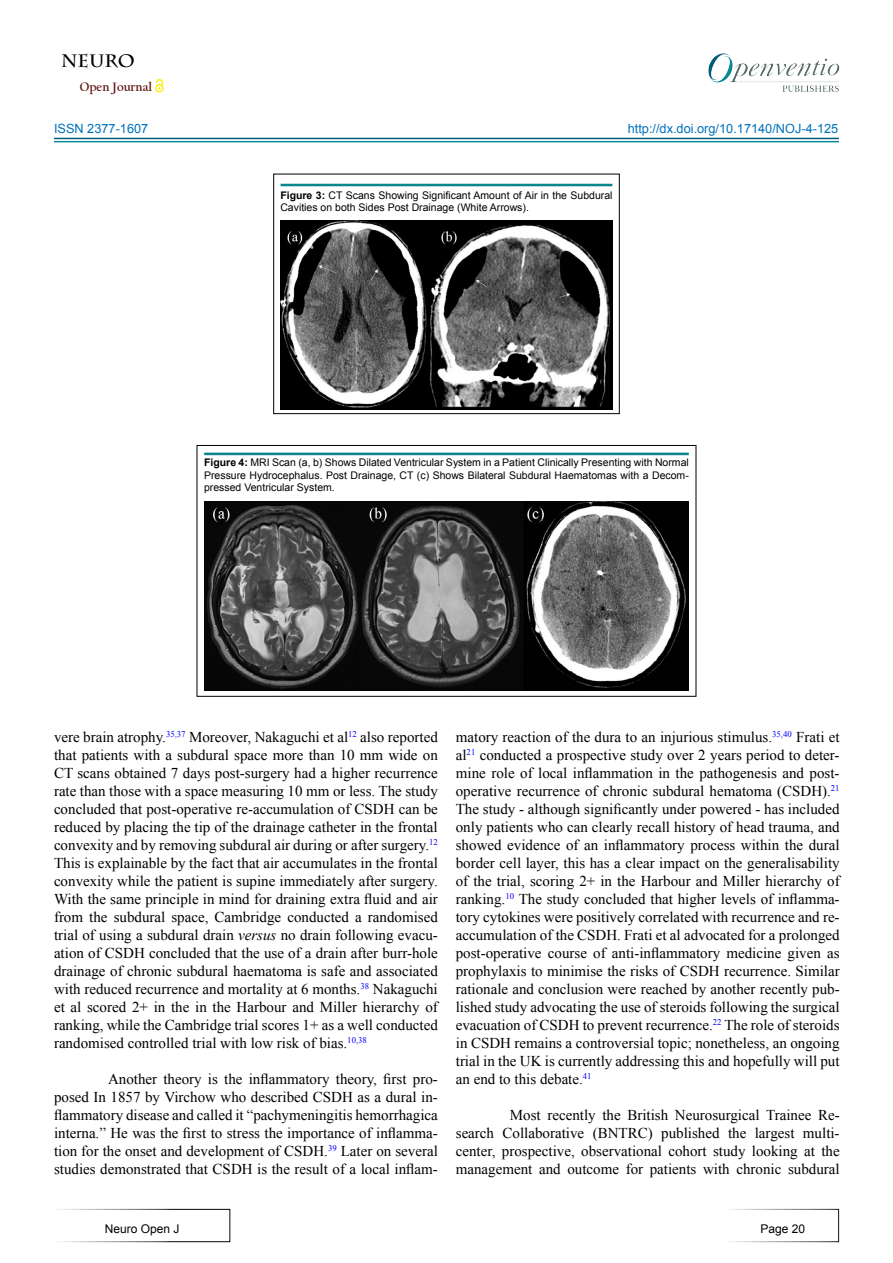
<style>
.page{position:relative;width:893px;height:1263px;background:#fff}
.page>*{position:absolute;margin:0;border:0;box-sizing:border-box;transform-origin:0 0}
.t1{font:700 18px "Charlemagne Std";color:#000}
.t2{font:15px/18px "Times New Roman";color:#000;text-align:justify}
.t3{font:12.75px "Arial";color:#0072bc}
.t4{font:12.75px "Arial";color:#0071bc}
.t5{font:700 12.75px "Californian FB";color:#580b05}
.t6{font:12px "Arial";color:#000}
.t7{font:10.5px/12.6px "Arial";color:#000;text-align:justify}
.s1{font-weight:700}
.s2{font-style:italic}
</style>
<div class="page">
<hr style="left:54px;top:138px;width:785px;height:1px;background:#015d75">
<hr style="left:54px;top:141px;width:785px;height:1px;background:#0a8b93">
<svg style="left:155px;top:84px;width:9px;height:8px"></svg>
<svg style="left:156px;top:79px;width:7px;height:12px"></svg>
<img style="left:708px;top:53px;width:132px;height:39px">
<div style="left:54px;top:1209px;width:176px;height:33px;border:1px solid #fff"></div>
<div style="left:723px;top:1209px;width:116px;height:33px;border:1px solid #fff"></div>
<img style="left:204px;top:501px;width:485px;height:189px">
<div style="left:191px;top:440px;width:510px;height:17px;background:#f9f2f3;opacity:.75"></div>
<div style="left:197px;top:445px;width:499px;height:251px;border:1px solid #000"></div>
<img style="left:280px;top:220px;width:333px;height:189px">
<div style="left:268px;top:170px;width:357px;height:17px;background:#f9f2f3;opacity:.75"></div>
<p class="t1" style="left:61px;top:50px;width:75px">NEURO</p>
<p class="t5" style="left:80px;top:79px;width:74px">Open Journal</p>
<p class="t4" style="left:54px;top:120px;width:96px">ISSN 2377-1607</p>
<p class="t3" style="left:628px;top:121px;width:212px">http://dx.doi.org/10.17140/NOJ-4-125</p>
<p class="t7" style="left:280px;top:189px;width:334px"><span class="s1">Figure 3:</span> CT Scans Showing Significant Amount of Air in the Subdural<br>Cavities on both Sides Post Drainage (White Arrows).</p>
<p class="t7" style="left:204px;top:456px;width:486px"><span class="s1">Figure 4:</span> MRI Scan (a, b) Shows Dilated Ventricular System in a Patient Clinically Presenting with Normal Pressure Hydrocephalus. Post Drainage, CT (c) Shows Bilateral Subdural Haematomas with a Decom&shy;pressed Ventricular System.</p>
<p class="t2" style="left:54px;top:728px;width:385px">vere brain atrophy.<sup>35,37</sup> Moreover, Nakaguchi et al<sup>12</sup> also reported that patients with a subdural space more than 10 mm wide on CT scans obtained 7 days post-surgery had a higher recurrence rate than those with a space measuring 10 mm or less. The study concluded that post-operative re-accumulation of CSDH can be reduced by placing the tip of the drainage catheter in the frontal convexity and by removing subdural air during or after surgery.<sup>12<br></sup>This is explainable by the fact that air accumulates in the frontal convexity while the patient is supine immediately after surgery.<br>With the same principle in mind for draining extra fluid and air from the subdural space, Cambridge conducted a randomised trial of using a subdural drain <span class="s2">versus</span> no drain following evacu&shy;ation of CSDH concluded that the use of a drain after burr-hole drainage of chronic subdural haematoma is safe and associated with reduced recurrence and mortality at 6 months.<sup>38</sup> Nakaguchi et al scored 2+ in the in the Harbour and Miller hierarchy of ranking, while the Cambridge trial scores 1+ as a well conducted randomised controlled trial with low risk of bias.<sup>10,38</sup></p>
<p class="t2" style="left:54px;top:1070px;width:385px;text-indent:54px">Another theory is the inflammatory theory, first pro&shy;posed In 1857 by Virchow who described CSDH as a dural in&shy;flammatory disease and called it “pachymeningitis hemorrhagica interna.” He was the first to stress the importance of inflamma&shy;tion for the onset and development of CSDH.<sup>39</sup> Later on several studies demonstrated that CSDH is the result of a local inflam-</p>
<p class="t2" style="left:456px;top:728px;width:385px">matory reaction of the dura to an injurious stimulus.<sup>35,40</sup> Frati et al<sup>21</sup> conducted a prospective study over 2 years period to deter&shy;mine role of local inflammation in the pathogenesis and post&shy;operative recurrence of chronic subdural hematoma (CSDH).<sup>21<br></sup>The study - although significantly under powered - has included only patients who can clearly recall history of head trauma, and showed evidence of an inflammatory process within the dural border cell layer, this has a clear impact on the generalisability of the trial, scoring 2+ in the Harbour and Miller hierarchy of ranking.<sup>10</sup> The study concluded that higher levels of inflamma&shy;tory cytokines were positively correlated with recurrence and re&shy;accumulation of the CSDH. Frati et al advocated for a prolonged post-operative course of anti-inflammatory medicine given as prophylaxis to minimise the risks of CSDH recurrence. Similar rationale and conclusion were reached by another recently pub&shy;lished study advocating the use of steroids following the surgical evacuation of CSDH to prevent recurrence.<sup>22</sup> The role of steroids in CSDH remains a controversial topic; nonetheless, an ongoing trial in the UK is currently addressing this and hopefully will put an end to this debate.<sup>41</sup></p>
<p class="t2" style="left:456px;top:1106px;width:385px;text-indent:54px">Most recently the British Neurosurgical Trainee Re&shy;search Collaborative (BNTRC) published the largest multi&shy;center, prospective, observational cohort study looking at the management and outcome for patients with chronic subdural</p>
<p class="t6" style="left:105px;top:1221px;width:76px">Neuro Open J</p>
<p class="t6" style="left:761px;top:1221px;width:46px">Page 20</p>
</div>
